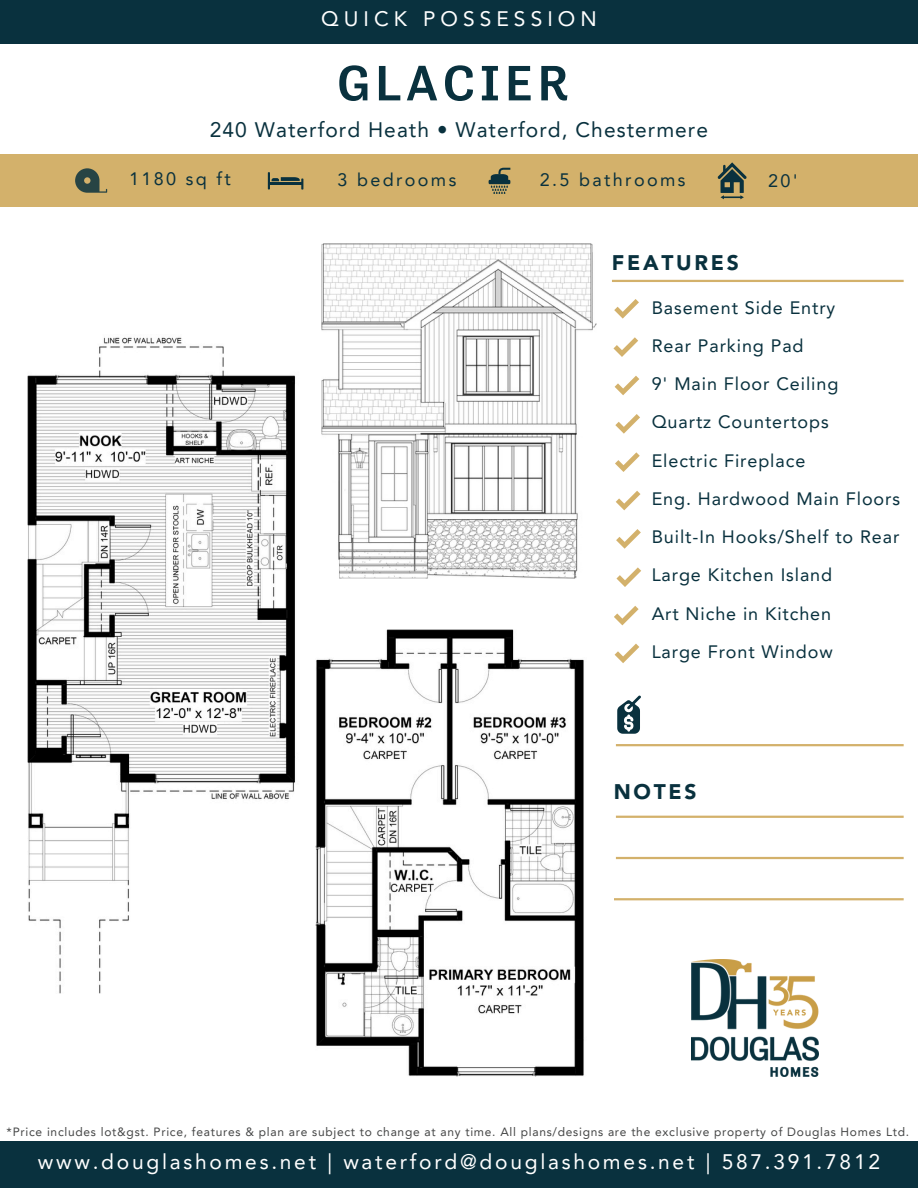
<style>
.page{position:relative;width:918px;height:1188px;background:#fff}
.page>*{position:absolute;margin:0;border:0;box-sizing:border-box;transform-origin:0 0}
.t1{font:51px "Tenso Regular 5";letter-spacing:.1em;color:#09313e}
.t2{font:21px "Avenir LT Pro";letter-spacing:.13em;color:#fff}
.t3{font:21px "Avenir LT Pro";letter-spacing:.05em;color:#09313e}
.t4{font:21px "Avenir LT Pro";letter-spacing:.24em;color:#fff}
.t5{font:900 21px "Avenir LT Std";letter-spacing:.13em;color:#09313e}
.t6{font:18px/38.2px "Avenir LT Pro";letter-spacing:.05em;color:#09313e}
.t7{font:18px "Avenir LT Pro";letter-spacing:.13em;color:#09313e}
.t8{font:12px "Avenir LT Pro";letter-spacing:.06em;color:#444545}
</style>
<div class="page">
<div style="left:0;top:154px;width:918px;height:53px;background:#d3b16b"></div>
<div style="left:0;top:1142px;width:918px;height:46px;background:#09313e"></div>
<div style="left:0;top:0;width:918px;height:44px;background:#09313e"></div>
<svg style="left:614px;top:299px;width:25px;height:20px"></svg>
<svg style="left:614px;top:337px;width:24px;height:20px"></svg>
<svg style="left:615px;top:376px;width:24px;height:19px"></svg>
<svg style="left:616px;top:414px;width:24px;height:20px"></svg>
<svg style="left:615px;top:452px;width:25px;height:20px"></svg>
<svg style="left:616px;top:491px;width:24px;height:19px"></svg>
<svg style="left:616px;top:529px;width:25px;height:20px"></svg>
<svg style="left:617px;top:567px;width:24px;height:20px"></svg>
<hr style="left:612px;top:280px;width:292px;height:2px;background:#c99e47">
<hr style="left:616px;top:744px;width:288px;height:2px;background:#c99e47">
<hr style="left:616px;top:816px;width:288px;height:2px;background:#c99e47">
<hr style="left:616px;top:857px;width:288px;height:2px;background:#c99e47">
<hr style="left:614px;top:898px;width:290px;height:2px;background:#c99e47">
<svg style="left:617px;top:696px;width:24px;height:38px"></svg>
<svg style="left:268px;top:172px;width:35px;height:18px"></svg>
<hr style="left:489px;top:180px;width:21px;height:4px;background:#09313e">
<svg style="left:491px;top:168px;width:19px;height:26px"></svg>
<svg style="left:75px;top:168px;width:32px;height:25px"></svg>
<svg style="left:718px;top:162px;width:29px;height:37px"></svg>
<svg style="left:614px;top:606px;width:25px;height:19px"></svg>
<img style="left:692px;top:959px;width:127px;height:117px">
<svg style="left:615px;top:644px;width:24px;height:19px"></svg>
<img style="left:27px;top:337px;width:269px;height:657px">
<img style="left:316px;top:630px;width:268px;height:446px">
<img style="left:321px;top:243px;width:276px;height:336px">
<p class="t4" style="left:321px;top:11px;width:277px">QUICK POSSESSION</p>
<h5 class="t1" style="left:337px;top:61px;width:233px">GLACIER</h5>
<h2 class="t3" style="left:210px;top:122px;width:500px">240 Waterford Heath • Waterford, Chestermere</h2>
<h3 class="t6" style="left:129px;top:161px;width:103px">1180 sq ft</h3>
<h1 class="t7" style="left:338px;top:173px;width:120px">3 bedrooms</h1>
<h4 class="t7" style="left:540px;top:173px;width:147px">2.5 bathrooms</h4>
<p class="t6" style="left:768px;top:163px;width:31px">20'</p>
<p class="t5" style="left:612px;top:254px;width:128px">FEATURES</p>
<h5 class="t6" style="left:652px;top:290px;width:250px">Basement Side Entry<br>Rear Parking Pad<br>9' Main Floor Ceiling<br>Quartz Countertops<br>Electric Fireplace<br>Eng. Hardwood Main Floors<br>Built-In Hooks/Shelf to Rear<br>Large Kitchen Island<br>Art Niche in Kitchen<br>Large Front Window</h5>
<p class="t5" style="left:614px;top:783px;width:84px">NOTES</p>
<p class="t8" style="left:7px;top:1127px;width:904px">*Price includes lot&amp;gst. Price, features &amp; plan are subject to change at any time. All plans/designs are the exclusive property of Douglas Homes Ltd.</p>
<p class="t2" style="left:38px;top:1154px;width:844px">www.douglashomes.net | waterford@douglashomes.net | 587.391.7812</p>
</div>
